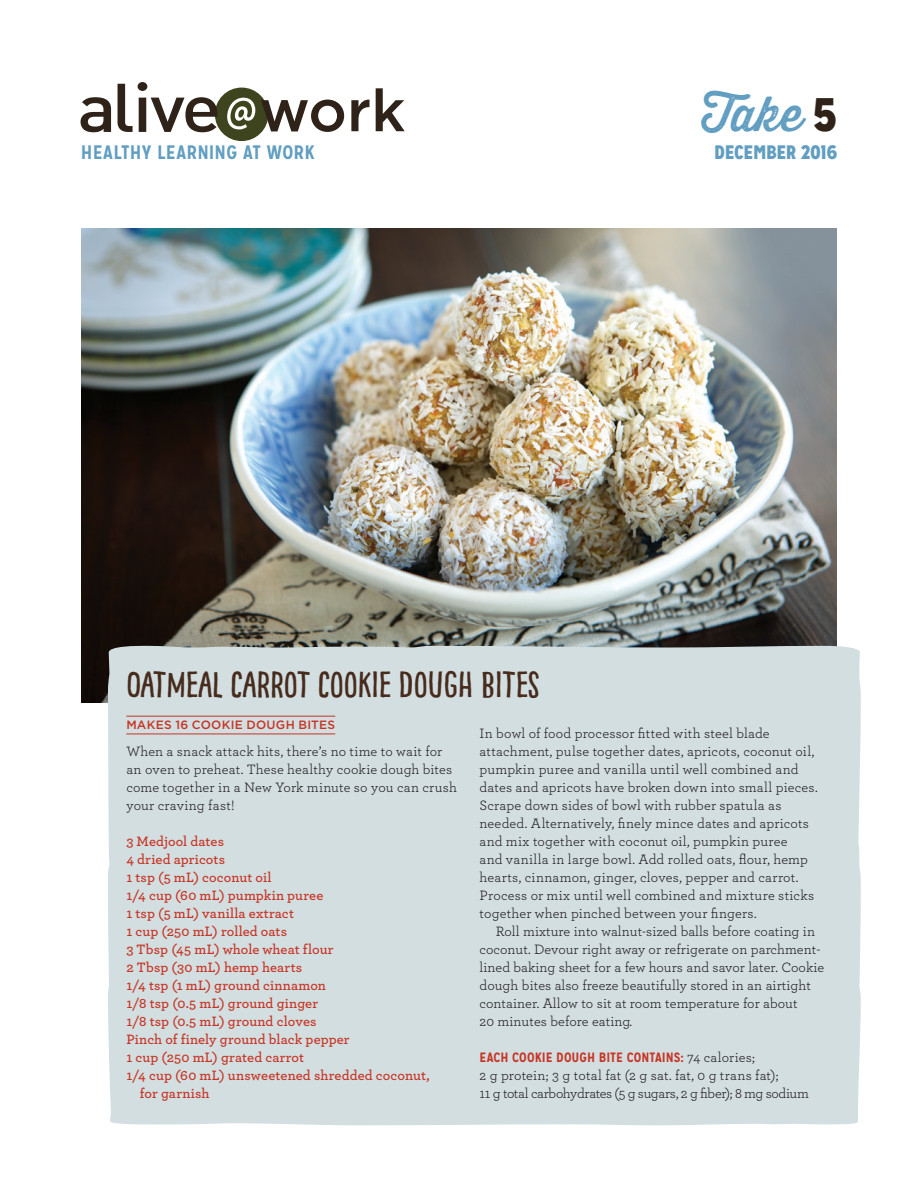
<style>
.page{position:relative;width:918px;height:1188px;background:#fff}
.page>*{position:absolute;margin:0;border:0;box-sizing:border-box;transform-origin:0 0}
.t1{font:47.85px "Thirsty Rough Reg One";color:#619ec2}
.t2{font:36px "Pinto NO 01";color:#472c1d}
.t3{font:700 19.5px "Mission Gothic";letter-spacing:.01em;color:#619ec2}
.t4{font:900 19.5px "Mission Gothic";letter-spacing:.01em;color:#619ec2}
.t5{font:14.25px/18px "Archer";letter-spacing:.005em;color:#231f20}
.t6{font:600 14.25px "Archer";letter-spacing:.01em;color:#c63524}
.t7{font:14.25px/18px "Archer";letter-spacing:-.015em;color:#231f20}
.t8{font:700 13.5px "Mission Gothic";color:#c63524}
.t9{font:500 12px "Gotham";letter-spacing:.025em;color:#c63524}
.s1{font-family:"Mission Gothic";font-weight:900;font-size:46.95px;color:#2f2319}
.s2{font-family:"Archer";font-weight:400;font-size:14.25px;color:#231f20}
</style>
<div class="page">
<div style="left:215px;top:88px;width:53px;height:53px;background:#3e441d;border-radius:50%"></div>
<svg style="left:81px;top:97px;width:30px;height:35px"></svg>
<svg style="left:118px;top:82px;width:99px;height:50px"></svg>
<svg style="left:261px;top:88px;width:144px;height:44px"></svg>
<svg style="left:227px;top:98px;width:28px;height:31px"></svg>
<img style="left:81px;top:229px;width:756px;height:473px">
<div style="left:108px;top:646px;width:753px;height:480px;background:#d3dee1"></div>
<hr style="left:126px;top:716px;width:209px;height:1px;background:#c63524">
<hr style="left:126px;top:734px;width:209px;height:1px;background:#c63524">
<h1 class="t1" style="left:701px;top:79px;width:137px">Take <span class="s1">5</span></h1>
<h3 class="t3" style="left:81px;top:140px;width:235px">HEALTHY LEARNING AT WORK</h3>
<h3 class="t4" style="left:715px;top:140px;width:124px">DECEMBER 2016</h3>
<h2 class="t2" style="left:126px;top:664px;width:415px">OATMEAL CARROT COOKIE DOUGH BITES</h2>
<p class="t9" style="left:126px;top:718px;width:210px">MAKES 16 COOKIE DOUGH BITES</p>
<p class="t5" style="left:126px;top:742px;width:332px">When a snack attack hits, there’s no time to wait for an oven to preheat. These healthy cookie dough bites come together in a New York minute so you can crush your craving fast!</p>
<p class="t6" style="left:126px;top:831px;width:99px">3 Medjool dates</p>
<p class="t6" style="left:126px;top:849px;width:100px">4 dried apricots</p>
<p class="t6" style="left:126px;top:867px;width:147px">1 tsp (5 mL) coconut oil</p>
<p class="t6" style="left:126px;top:885px;width:199px">1/4 cup (60 mL) pumpkin puree</p>
<p class="t6" style="left:126px;top:903px;width:169px">1 tsp (5 mL) vanilla extract</p>
<p class="t6" style="left:126px;top:921px;width:162px">1 cup (250 mL) rolled oats</p>
<p class="t6" style="left:126px;top:939px;width:209px">3 Tbsp (45 mL) whole wheat flour</p>
<p class="t6" style="left:126px;top:957px;width:177px">2 Tbsp (30 mL) hemp hearts</p>
<p class="t6" style="left:126px;top:975px;width:201px">1/4 tsp (1 mL) ground cinnamon</p>
<p class="t6" style="left:126px;top:993px;width:193px">1/8 tsp (0.5 mL) ground ginger</p>
<p class="t6" style="left:126px;top:1011px;width:192px">1/8 tsp (0.5 mL) ground cloves</p>
<p class="t6" style="left:126px;top:1029px;width:225px">Pinch of finely ground black pepper</p>
<p class="t6" style="left:126px;top:1047px;width:179px">1 cup (250 mL) grated carrot</p>
<p class="t6" style="left:126px;top:1065px;width:305px">1/4 cup (60 mL) unsweetened shredded coconut,</p>
<p class="t6" style="left:140px;top:1083px;width:71px">for garnish</p>
<p class="t5" style="left:480px;top:724px;width:340px">In bowl of food processor fitted with steel blade attachment, pulse together dates, apricots, coconut oil, pumpkin puree and vanilla until well combined and dates and apricots have broken down into small pieces.<br>Scrape down sides of bowl with rubber spatula as needed. Alternatively, finely mince dates and apricots and mix together with coconut oil, pumpkin puree<br>and vanilla in large bowl. Add rolled oats, flour, hemp hearts, cinnamon, ginger, cloves, pepper and carrot.<br>Process or mix until well combined and mixture sticks together when pinched between your fingers.</p>
<p class="t5" style="left:480px;top:922px;width:346px;text-indent:16px">Roll mixture into walnut-sized balls before coating in coconut. Devour right away or refrigerate on parchment&shy;lined baking sheet for a few hours and savor later. Cookie dough bites also freeze beautifully stored in an airtight container. Allow to sit at room temperature for about<br>20 minutes before eating.</p>
<p class="t8" style="left:480px;top:1049px;width:277px">EACH COOKIE DOUGH BITE CONTAINS: <span class="s2">74 calories;</span></p>
<p class="t7" style="left:480px;top:1066px;width:331px">2 g protein; 3 g total fat (2 g sat. fat, 0 g trans fat);<br>11 g total carbohydrates (5 g sugars, 2 g fiber); 8 mg sodium</p>
</div>
